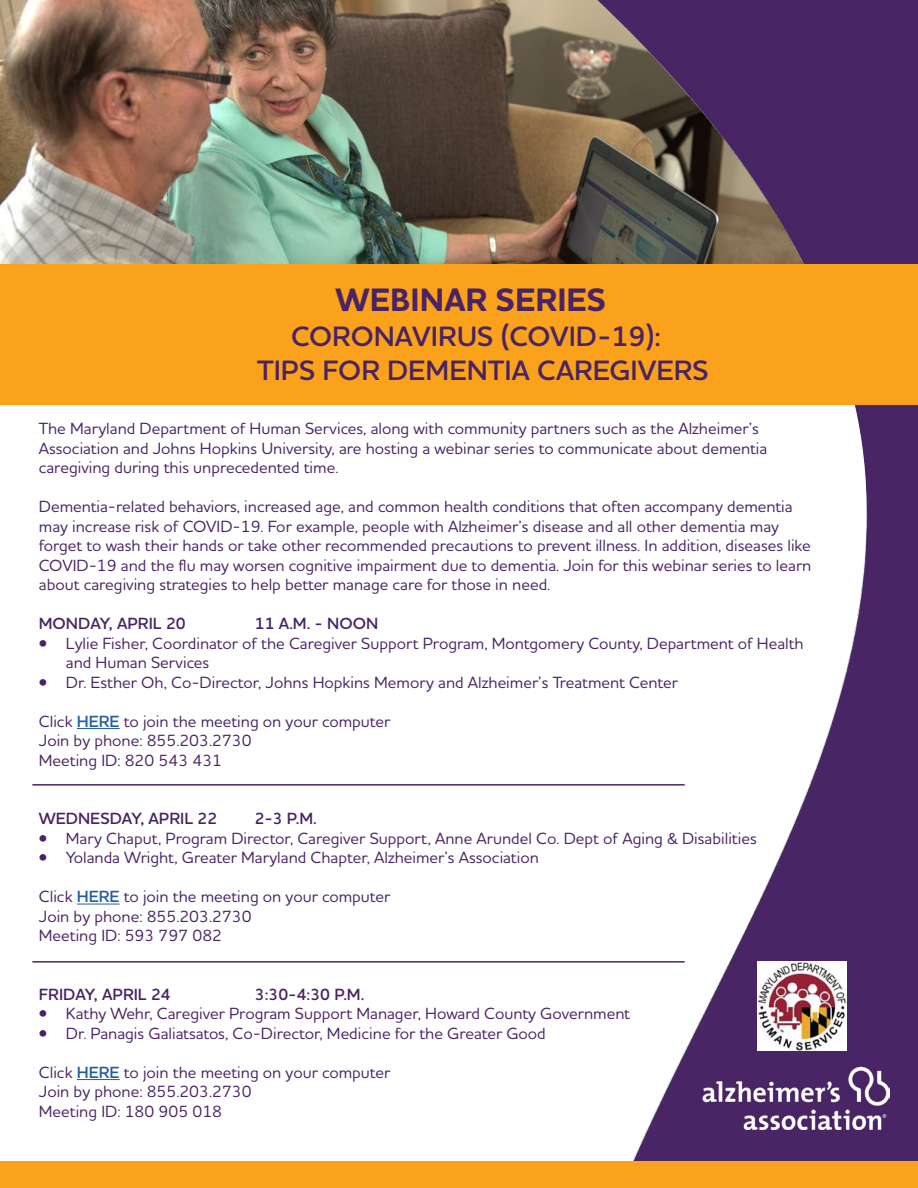
<style>
.page{position:relative;width:918px;height:1188px;background:#fff}
.page>*{position:absolute;margin:0;border:0;box-sizing:border-box;transform-origin:0 0}
.t1{font:700 33px "Houschka Pro";color:#492364}
.t2{font:600 28.5px "Houschka Pro";color:#492364}
.t3{font:500 16.5px/19.5px "Houschka Pro";color:#492364}
.t4{font:600 16.5px "Houschka Pro";color:#492364}
.s1{font-weight:600;color:#215e9e}
</style>
<div class="page">
<img style="left:0;top:0;width:597px;height:265px">
<img style="left:597px;top:0;width:321px;height:1161px">
<div style="left:0;top:1161px;width:918px;height:27px;background:#faa21b"></div>
<div style="left:0;top:265px;width:918px;height:140px;background:#faa21b"></div>
<img style="left:702px;top:1066px;width:187px;height:63px">
<hr style="left:77px;top:728px;width:43px;height:1px;background:#215e9e">
<hr style="left:77px;top:904px;width:43px;height:1px;background:#215e9e">
<hr style="left:77px;top:1079px;width:43px;height:1px;background:#215e9e">
<img style="left:757px;top:962px;width:89px;height:89px">
<hr style="left:32px;top:784px;width:653px;height:2px;background:#492364">
<hr style="left:32px;top:961px;width:653px;height:2px;background:#492364">
<p class="t1" style="left:336px;top:279px;width:272px">WEBINAR SERIES</p>
<p class="t2" style="left:291px;top:318px;width:371px">CORONAVIRUS (COVID-19):</p>
<p class="t2" style="left:257px;top:352px;width:453px">TIPS FOR DEMENTIA CAREGIVERS</p>
<p class="t3" style="left:39px;top:419px;width:730px">The Maryland Department of Human Services, along with community partners such as the Alzheimer’s<br>Association and Johns Hopkins University, are hosting a webinar series to communicate about dementia caregiving during this unprecedented time.</p>
<p class="t3" style="left:39px;top:497px;width:774px">Dementia-related behaviors, increased age, and common health conditions that often accompany dementia may increase risk of COVID-19. For example, people with Alzheimer’s disease and all other dementia may forget to wash their hands or take other recommended precautions to prevent illness. In addition, diseases like COVID-19 and the flu may worsen cognitive impairment due to dementia. Join for this webinar series to learn about caregiving strategies to help better manage care for those in need.</p>
<p class="t4" style="left:39px;top:613px;width:148px">MONDAY, APRIL 20</p>
<p class="t4" style="left:255px;top:613px;width:125px">11 A.M. - NOON</p>
<p class="t3" style="left:66px;top:633px;width:739px;text-indent:-27px">• Lylie Fisher, Coordinator of the Caregiver Support Program, Montgomery County, Department of Health and Human Services</p>
<p class="t3" style="left:39px;top:672px;width:641px">• Dr. Esther Oh, Co-Director, Johns Hopkins Memory and Alzheimer’s Treatment Center</p>
<p class="t3" style="left:39px;top:711px;width:353px">Click <span class="s1">HERE</span> to join the meeting on your computer</p>
<p class="t3" style="left:39px;top:731px;width:214px">Join by phone: 855.203.2730</p>
<p class="t3" style="left:39px;top:750px;width:185px">Meeting ID: 820 543 431</p>
<p class="t4" style="left:39px;top:808px;width:180px">WEDNESDAY, APRIL 22</p>
<p class="t4" style="left:255px;top:808px;width:64px">2-3 P.M.</p>
<p class="t3" style="left:39px;top:828px;width:719px">• Mary Chaput, Program Director, Caregiver Support, Anne Arundel Co. Dept of Aging &amp; Disabilities</p>
<p class="t3" style="left:39px;top:848px;width:501px">• Yolanda Wright, Greater Maryland Chapter, Alzheimer’s Association</p>
<p class="t3" style="left:39px;top:887px;width:353px">Click <span class="s1">HERE</span> to join the meeting on your computer</p>
<p class="t3" style="left:39px;top:906px;width:214px">Join by phone: 855.203.2730</p>
<p class="t3" style="left:39px;top:926px;width:185px">Meeting ID: 593 797 082</p>
<p class="t4" style="left:39px;top:984px;width:133px">FRIDAY, APRIL 24</p>
<p class="t4" style="left:255px;top:984px;width:111px">3:30-4:30 P.M.</p>
<p class="t3" style="left:39px;top:1004px;width:593px">• Kathy Wehr, Caregiver Program Support Manager, Howard County Government</p>
<p class="t3" style="left:39px;top:1023px;width:509px">• Dr. Panagis Galiatsatos, Co-Director, Medicine for the Greater Good</p>
<p class="t3" style="left:39px;top:1062px;width:353px">Click <span class="s1">HERE</span> to join the meeting on your computer</p>
<p class="t3" style="left:39px;top:1082px;width:214px">Join by phone: 855.203.2730</p>
<p class="t3" style="left:39px;top:1101px;width:185px">Meeting ID: 180 905 018</p>
</div>
